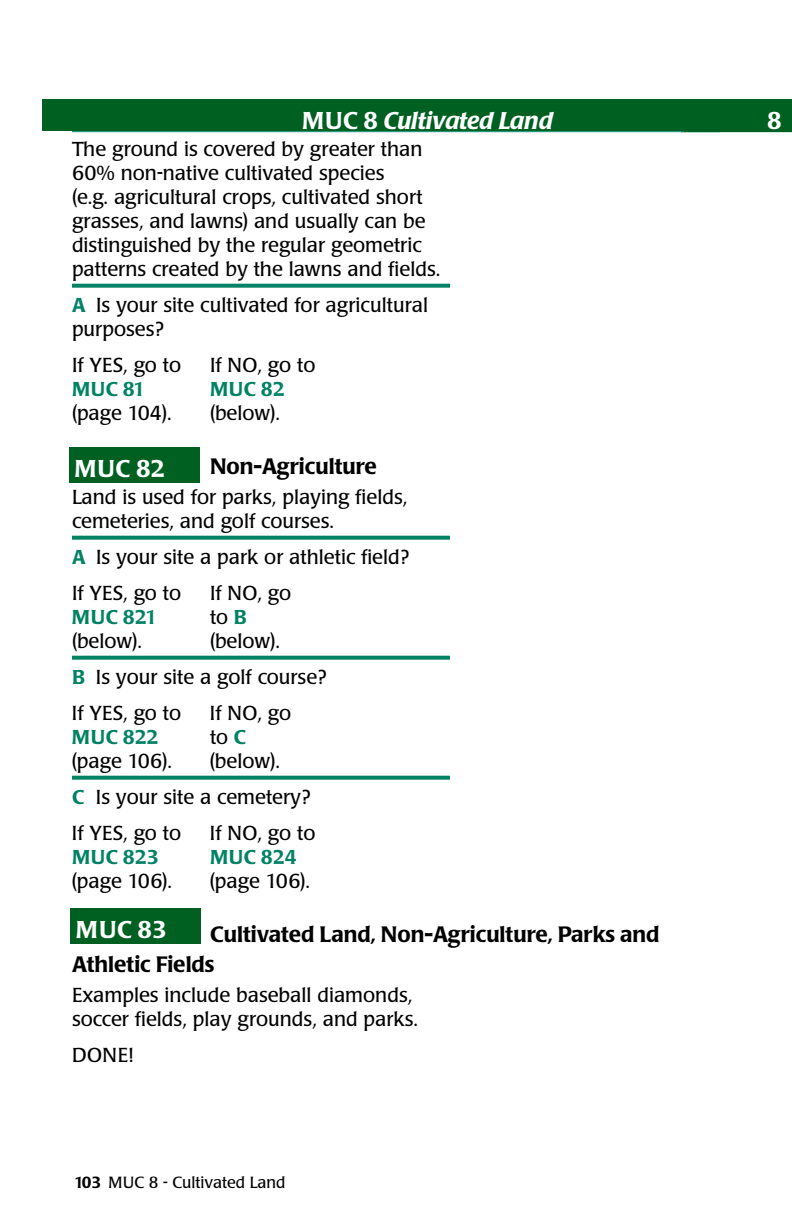
<style>
.page{position:relative;width:792px;height:1224px;background:#fff}
.page>*{position:absolute;margin:0;border:0;box-sizing:border-box;transform-origin:0 0}
.t1{font:italic 500 24px "Poppl Laudatio";color:#fff}
.t2{font:500 24px "Poppl Laudatio";letter-spacing:.02em;color:#fff}
.t3{font:500 22px/30px "Poppl Laudatio";color:#000}
.t4{font:500 22px "Poppl Laudatio";letter-spacing:.02em;color:#fff}
.t5{font:20px/24px "Poppl Laudatio";color:#000}
.t6{font:500 19.8px "Poppl Laudatio";letter-spacing:.02em;color:#008264}
.t7{font:19.8px "Poppl Laudatio";color:#000}
.t8{font:16px "Poppl Laudatio";color:#000}
.s1{font-style:normal}
.s2{font-weight:500;font-size:19.8px;color:#008264}
.s3{font-weight:500;color:#008264}
.s4{font-weight:500}
</style>
<div class="page">
<hr style="left:72px;top:131px;width:648px;height:1px;background:#008264">
<svg style="left:72px;top:284px;width:378px;height:4px;background:#138b70"></svg>
<svg style="left:72px;top:536px;width:378px;height:4px;background:#138b70"></svg>
<svg style="left:72px;top:656px;width:378px;height:4px;background:#138b70"></svg>
<svg style="left:72px;top:776px;width:378px;height:4px;background:#138b70"></svg>
<div style="left:43px;top:99px;width:749px;height:32px;background:#006021"></div>
<div style="left:685px;top:99px;width:107px;height:33px;background:#006021"></div>
<div style="left:69px;top:447px;width:131px;height:36px;background:#006021"></div>
<div style="left:70px;top:908px;width:131px;height:36px;background:#006021"></div>
<p class="t1" style="left:274px;top:104px;width:252px"><span class="s1">MUC 8</span> Cultivated Land</p>
<p class="t5" style="left:72px;top:137px;width:370px">The ground is covered by greater than 60% non-native cultivated species<br>(e.g. agricultural crops, cultivated short grasses, and lawns) and usually can be distinguished by the regular geometric patterns created by the lawns and fields.</p>
<p class="t5" style="left:72px;top:293px;width:358px"><span class="s2">A</span> Is your site cultivated for agricultural purposes?</p>
<p class="t5" style="left:72px;top:353px;width:111px">If YES, go to</p>
<p class="t5" style="left:210px;top:353px;width:107px">If NO, go to</p>
<p class="t6" style="left:72px;top:378px;width:75px">MUC 81</p>
<p class="t6" style="left:210px;top:378px;width:76px">MUC 82</p>
<p class="t5" style="left:72px;top:401px;width:101px">(page 104).</p>
<p class="t5" style="left:210px;top:401px;width:71px">(below).</p>
<p class="t4" style="left:77px;top:453px;width:84px">MUC 82</p>
<p class="t3" style="left:210px;top:451px;width:168px">Non-Agriculture</p>
<p class="t5" style="left:72px;top:485px;width:337px">Land is used for parks, playing fields, cemeteries, and golf courses.</p>
<p class="t5" style="left:72px;top:539px;width:339px;line-height:36px"><span class="s2">A</span> Is your site a park or athletic field?<br>If YES, go to</p>
<p class="t1" style="left:302px;top:107px;width:252px"><span class="s1">MUC 8</span> Cultivated Land</p>
<p class="t2" style="left:767px;top:107px;width:16px">8</p>
<p class="t2" style="left:74px;top:455px;width:92px">MUC 82</p>
<p class="t5" style="left:210px;top:581px;width:83px">If NO, go</p>
<p class="t6" style="left:72px;top:606px;width:87px">MUC 821</p>
<p class="t7" style="left:210px;top:606px;width:38px">to <span class="s3">B</span></p>
<p class="t5" style="left:72px;top:629px;width:72px">(below).</p>
<p class="t5" style="left:72px;top:623px;width:256px;line-height:36px;text-indent:138px">(below).<br><span class="s2">B</span> Is your site a golf course?<br>If YES, go to</p>
<p class="t5" style="left:210px;top:701px;width:83px">If NO, go</p>
<p class="t6" style="left:72px;top:726px;width:88px">MUC 822</p>
<p class="t7" style="left:210px;top:726px;width:38px">to <span class="s3">C</span></p>
<p class="t5" style="left:72px;top:749px;width:101px">(page 106).</p>
<p class="t5" style="left:72px;top:743px;width:240px;line-height:36px;text-indent:138px">(below).<br><span class="s2">C</span> Is your site a cemetery?<br>If YES, go to</p>
<p class="t5" style="left:210px;top:821px;width:107px">If NO, go to</p>
<p class="t6" style="left:72px;top:846px;width:88px">MUC 823</p>
<p class="t6" style="left:210px;top:846px;width:88px">MUC 824</p>
<p class="t5" style="left:72px;top:869px;width:101px">(page 106).</p>
<p class="t5" style="left:210px;top:869px;width:101px">(page 106).</p>
<p class="t4" style="left:77px;top:921px;width:96px">MUC 821</p>
<p class="t2" style="left:76px;top:916px;width:92px">MUC 83</p>
<p class="t3" style="left:72px;top:919px;width:589px;text-indent:138px">Cultivated Land, Non-Agriculture, Parks and<br>Athletic Fields</p>
<p class="t5" style="left:72px;top:983px;width:348px">Examples include baseball diamonds, soccer fields, play grounds, and parks.</p>
<p class="t5" style="left:72px;top:1043px;width:63px">DONE!</p>
<p class="t8" style="left:74px;top:1173px;width:213px"><span class="s4">103</span> MUC 8 - Cultivated Land</p>
</div>
